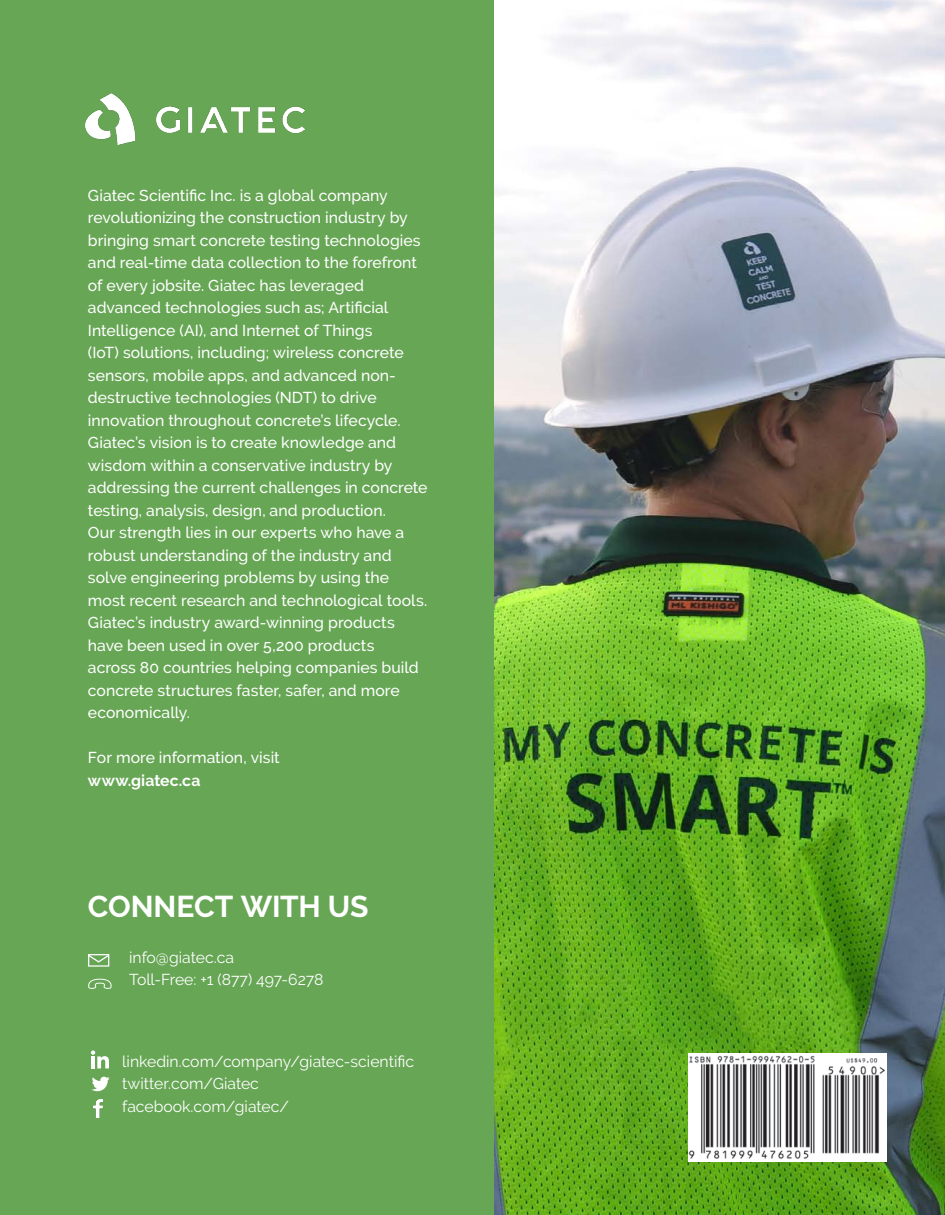
<style>
.page{position:relative;width:945px;height:1215px;background:#fff}
.page>*{position:absolute;margin:0;border:0;box-sizing:border-box;transform-origin:0 0}
.t1{font:700 30px "Raleway";letter-spacing:-.01em;color:#fff}
.White_Basic_Paragrap{font:500 15.75px/22.5px "Raleway";color:#fff}
.Contents{font:15.75px "Raleway";color:#fff}
.White_Basic_Paragrap-2{font:700 15.75px "Raleway";letter-spacing:.01em;color:#fff}
</style>
<div class="page">
<img style="left:493px;top:0;width:452px;height:1215px">
<div style="left:0;top:0;width:493px;height:1215px;background:#67a655"></div>
<img style="left:85px;top:93px;width:219px;height:52px">
<svg style="left:92px;top:1077px;width:18px;height:14px"></svg>
<svg style="left:91px;top:1050px;width:18px;height:19px"></svg>
<svg style="left:88px;top:979px;width:24px;height:10px"></svg>
<svg style="left:88px;top:954px;width:21px;height:13px"></svg>
<img style="left:94px;top:1100px;width:9px;height:17px">
<img style="left:688px;top:1053px;width:199px;height:108px">
<p class="White_Basic_Paragrap" style="left:88px;top:184px;width:341px">Giatec Scientific Inc. is a global company revolutionizing the construction industry by bringing smart concrete testing technologies and real-time data collection to the forefront of every jobsite. Giatec has leveraged advanced technologies such as; Artificial Intelligence (AI), and Internet of Things<br>(IoT) solutions, including; wireless concrete sensors, mobile apps, and advanced non&shy;destructive technologies (NDT) to drive innovation throughout concrete’s lifecycle.<br>Giatec’s vision is to create knowledge and wisdom within a conservative industry by addressing the current challenges in concrete testing, analysis, design, and production.<br>Our strength lies in our experts who have a robust understanding of the industry and solve engineering problems by using the most recent research and technological tools.<br>Giatec’s industry award-winning products have been used in over 5,200 products<br>across 80 countries helping companies build concrete structures faster, safer, and more economically.</p>
<p class="White_Basic_Paragrap" style="left:88px;top:746px;width:193px">For more information, visit</p>
<p class="White_Basic_Paragrap-2" style="left:88px;top:771px;width:114px">www.giatec.ca</p>
<p class="t1" style="left:88px;top:889px;width:282px">CONNECT WITH US</p>
<p class="Contents" style="left:129px;top:948px;width:106px">info@giatec.ca</p>
<p class="Contents" style="left:129px;top:971px;width:196px">Toll-Free: +1 (877) 497-6278</p>
<p class="Contents" style="left:122px;top:1052px;width:293px">linkedin.com/company/giatec-scientific</p>
<p class="Contents" style="left:122px;top:1075px;width:138px">twitter.com/Giatec</p>
<p class="Contents" style="left:122px;top:1097px;width:168px">facebook.com/giatec/</p>
</div>
